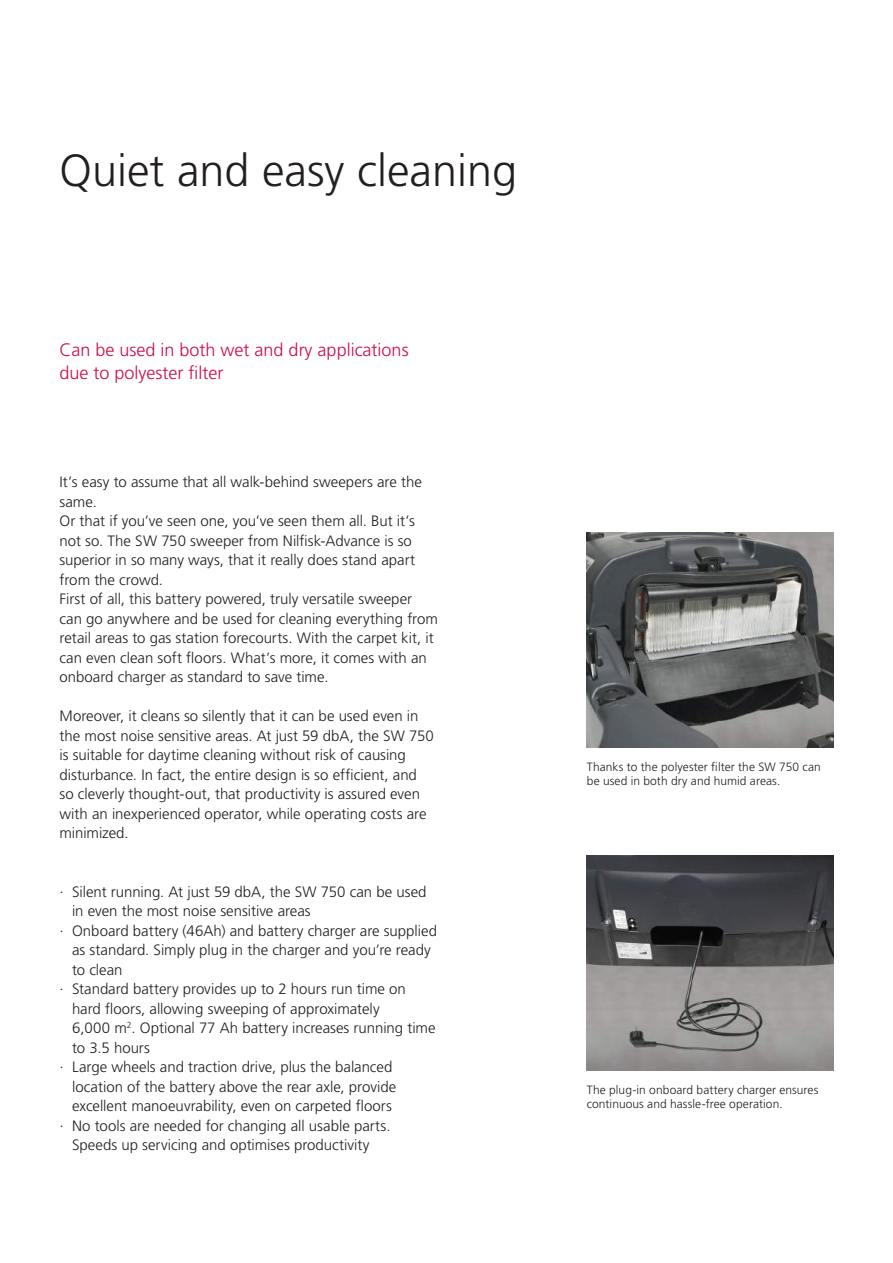
<style>
.page{position:relative;width:893px;height:1263px;background:#fff}
.page>*{position:absolute;margin:0;border:0;box-sizing:border-box;transform-origin:0 0}
.t1{font:300 45px "Frutiger LT Std";color:#231f20}
.t2{font:300 18px/22.5px "Frutiger LT Std";color:#cd0c44}
.t3{font:300 15px/19.5px "Frutiger LT Std";color:#231f20}
.t4{font:300 12px/14.4px "Frutiger LT Std";letter-spacing:.005em;color:#231f20}
</style>
<div class="page">
<img style="left:587px;top:532px;width:246px;height:215px">
<img style="left:587px;top:855px;width:246px;height:215px">
<h1 class="t1" style="left:60px;top:145px;width:459px">Quiet and easy cleaning</h1>
<p class="t2" style="left:60px;top:339px;width:351px">Can be used in both wet and dry applications due to polyester filter</p>
<p class="t3" style="left:60px;top:472px;width:380px">It’s easy to assume that all walk-behind sweepers are the same.<br>Or that if you’ve seen one, you’ve seen them all. But it’s not so. The SW 750 sweeper from Nilfisk-Advance is so superior in so many ways, that it really does stand apart from the crowd.<br>First of all, this battery powered, truly versatile sweeper can go anywhere and be used for cleaning everything from retail areas to gas station forecourts. With the carpet kit, it can even clean soft floors. What’s more, it comes with an onboard charger as standard to save time.</p>
<p class="t3" style="left:60px;top:706px;width:376px">Moreover, it cleans so silently that it can be used even in the most noise sensitive areas. At just 59 dbA, the SW 750 is suitable for daytime cleaning without risk of causing disturbance. In fact, the entire design is so efficient, and so cleverly thought-out, that productivity is assured even with an inexperienced operator, while operating costs are minimized.</p>
<p class="t3" style="left:60px;top:882px;width:369px">· Silent running. At just 59 dbA, the SW 750 can be used</p>
<p class="t3" style="left:72px;top:901px;width:240px">in even the most noise sensitive areas</p>
<p class="t3" style="left:60px;top:921px;width:379px">· Onboard battery (46Ah) and battery charger are supplied</p>
<p class="t3" style="left:72px;top:940px;width:360px">as standard. Simply plug in the charger and you’re ready</p>
<p class="t3" style="left:72px;top:960px;width:52px">to clean</p>
<p class="t3" style="left:60px;top:979px;width:348px">· Standard battery provides up to 2 hours run time on</p>
<p class="t3" style="left:72px;top:999px;width:309px">hard floors, allowing sweeping of approximately</p>
<p class="t3" style="left:72px;top:1018px;width:365px">6,000 m<sup>2</sup>. Optional 77 Ah battery increases running time</p>
<p class="t3" style="left:72px;top:1038px;width:79px">to 3.5 hours</p>
<p class="t3" style="left:60px;top:1057px;width:334px">· Large wheels and traction drive, plus the balanced</p>
<p class="t3" style="left:72px;top:1077px;width:326px">location of the battery above the rear axle, provide</p>
<p class="t3" style="left:72px;top:1096px;width:321px">excellent manoeuvrability, even on carpeted floors</p>
<p class="t3" style="left:60px;top:1116px;width:333px">· No tools are needed for changing all usable parts.</p>
<p class="t3" style="left:72px;top:1135px;width:299px">Speeds up servicing and optimises productivity</p>
<p class="t4" style="left:587px;top:760px;width:236px">Thanks to the polyester filter the SW 750 can be used in both dry and humid areas.</p>
<p class="t4" style="left:587px;top:1082px;width:233px">The plug-in onboard battery charger ensures continuous and hassle-free operation.</p>
</div>
